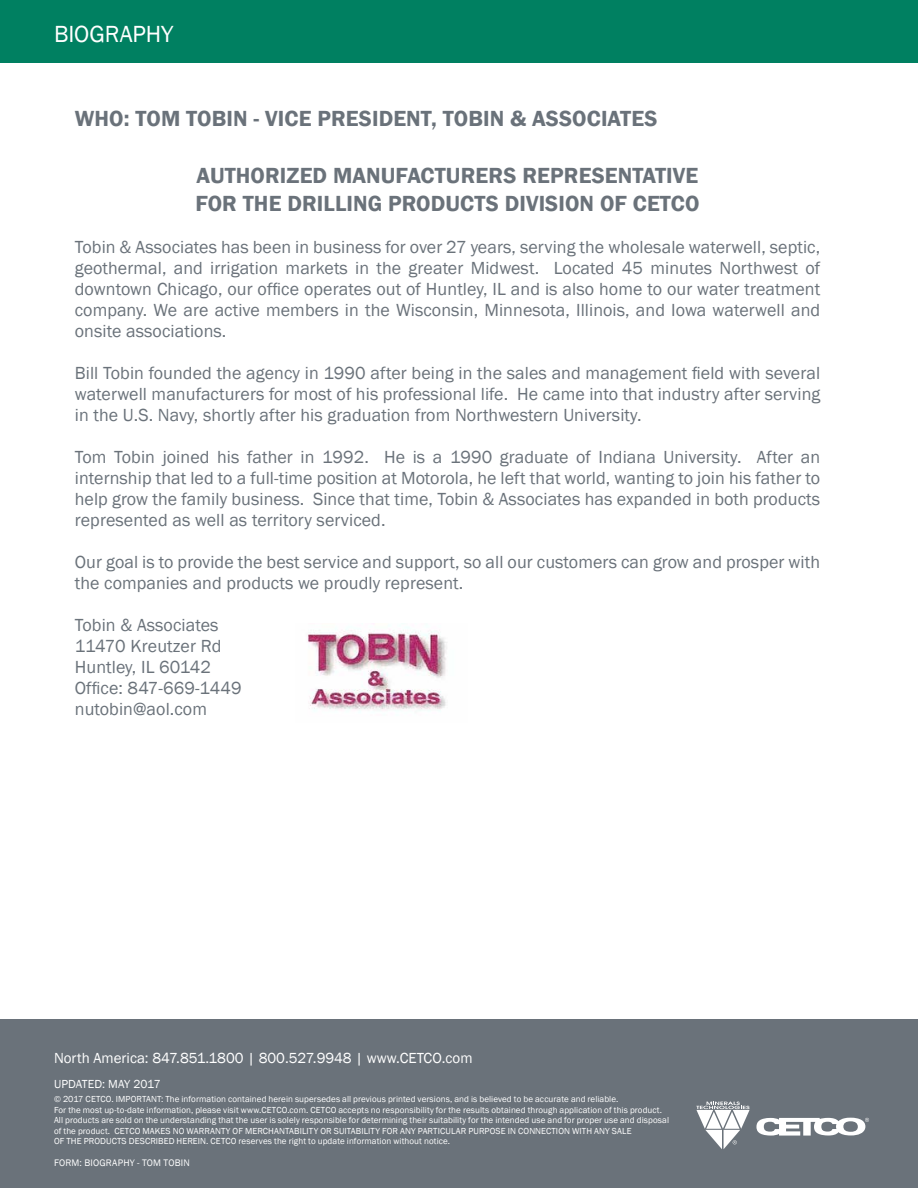
<style>
.page{position:relative;width:918px;height:1188px;background:#fff}
.page>*{position:absolute;margin:0;border:0;box-sizing:border-box;transform-origin:0 0}
.t1{font:24px "Franklin Gothic";letter-spacing:-.005em;color:#fff}
.t2{font:600 22.5px/28.5px "Franklin Gothic";letter-spacing:.005em;color:#6a727a}
.t3{font:18px/21px "Franklin Gothic";letter-spacing:.005em;color:#6a727a;text-align:justify}
.t4{font:15px "Franklin Gothic";color:#fff}
.t5{font:12px "Franklin Gothic";color:#fff}
.t6{font:9.75px "Franklin Gothic";letter-spacing:.02em;color:#fff}
.t7{font:9px/10.5px "Franklin Gothic";letter-spacing:.01em;color:#fff}
</style>
<div class="page">
<div style="left:0;top:0;width:918px;height:63px;background:#008061"></div>
<div style="left:0;top:1019px;width:918px;height:169px;background:#6a727a"></div>
<svg style="left:756px;top:1118px;width:113px;height:18px"></svg>
<svg style="left:696px;top:1102px;width:54px;height:47px"></svg>
<img style="left:307px;top:627px;width:140px;height:84px">
<h1 class="t1" style="left:51px;top:18px;width:170px">TECHNICAL DATA</h1>
<h1 class="t1" style="left:54px;top:19px;width:121px">BIOGRAPHY</h1>
<p class="t2" style="left:75px;top:104px;width:584px">WHO: TOM TOBIN - VICE PRESIDENT, TOBIN &amp; ASSOCIATES</p>
<p class="t2" style="left:195px;top:161px;width:506px">AUTHORIZED MANUFACTURERS REPRESENTATIVE<br>FOR THE DRILLING PRODUCTS DIVISION OF CETCO</p>
<p class="t3" style="left:75px;top:237px;width:747px">Tobin &amp; Associates has been in business for over 27 years, serving the wholesale waterwell, septic, geothermal, and irrigation markets in the greater Midwest. Located 45 minutes Northwest of downtown Chicago, our office operates out of Huntley, IL and is also home to our water treatment company. We are active members in the Wisconsin, Minnesota, Illinois, and Iowa waterwell and onsite associations.</p>
<p class="t3" style="left:75px;top:363px;width:747px">Bill Tobin founded the agency in 1990 after being in the sales and management field with several waterwell manufacturers for most of his professional life. He came into that industry after serving in the U.S. Navy, shortly after his graduation from Northwestern University.</p>
<p class="t3" style="left:75px;top:447px;width:747px">Tom Tobin joined his father in 1992. He is a 1990 graduate of Indiana University. After an internship that led to a full-time position at Motorola, he left that world, wanting to join his father to help grow the family business. Since that time, Tobin &amp; Associates has expanded in both products represented as well as territory serviced.</p>
<p class="t3" style="left:75px;top:552px;width:747px">Our goal is to provide the best service and support, so all our customers can grow and prosper with the companies and products we proudly represent.</p>
<p class="t3" style="left:75px;top:615px;width:168px;text-align:left">Tobin &amp; Associates<br>11470 Kreutzer Rd<br>Huntley, IL 60142<br>Office: 847-669-1449 nutobin@aol.com</p>
<p class="t4" style="left:54px;top:1049px;width:420px">North America: 847.851.1800 | 800.527.9948 | www.CETCO.com</p>
<p class="t7" style="left:54px;top:1094px;width:617px">© 2017 CETCO. IMPORTANT: The information contained herein supersedes all previous printed versions, and is believed to be accurate and reliable.<br>For the most up-to-date information, please visit www.CETCO.com. CETCO accepts no responsibility for the results obtained through application of this product.<br>All products are sold on the understanding that the user is solely responsible for determining their suitability for the intended use and for proper use and disposal of the product. CETCO MAKES NO WARRANTY OF MERCHANTABILITY OR SUITABILITY FOR ANY PARTICULAR PURPOSE IN CONNECTION WITH ANY SALE<br>OF THE PRODUCTS DESCRIBED HEREIN. CETCO reserves the right to update information without notice.</p>
<p class="t5" style="left:54px;top:1076px;width:108px">UPDATED: MAY 2017</p>
<p class="t6" style="left:54px;top:1157px;width:137px">FORM: BIOGRAPHY - TOM TOBIN</p>
</div>
